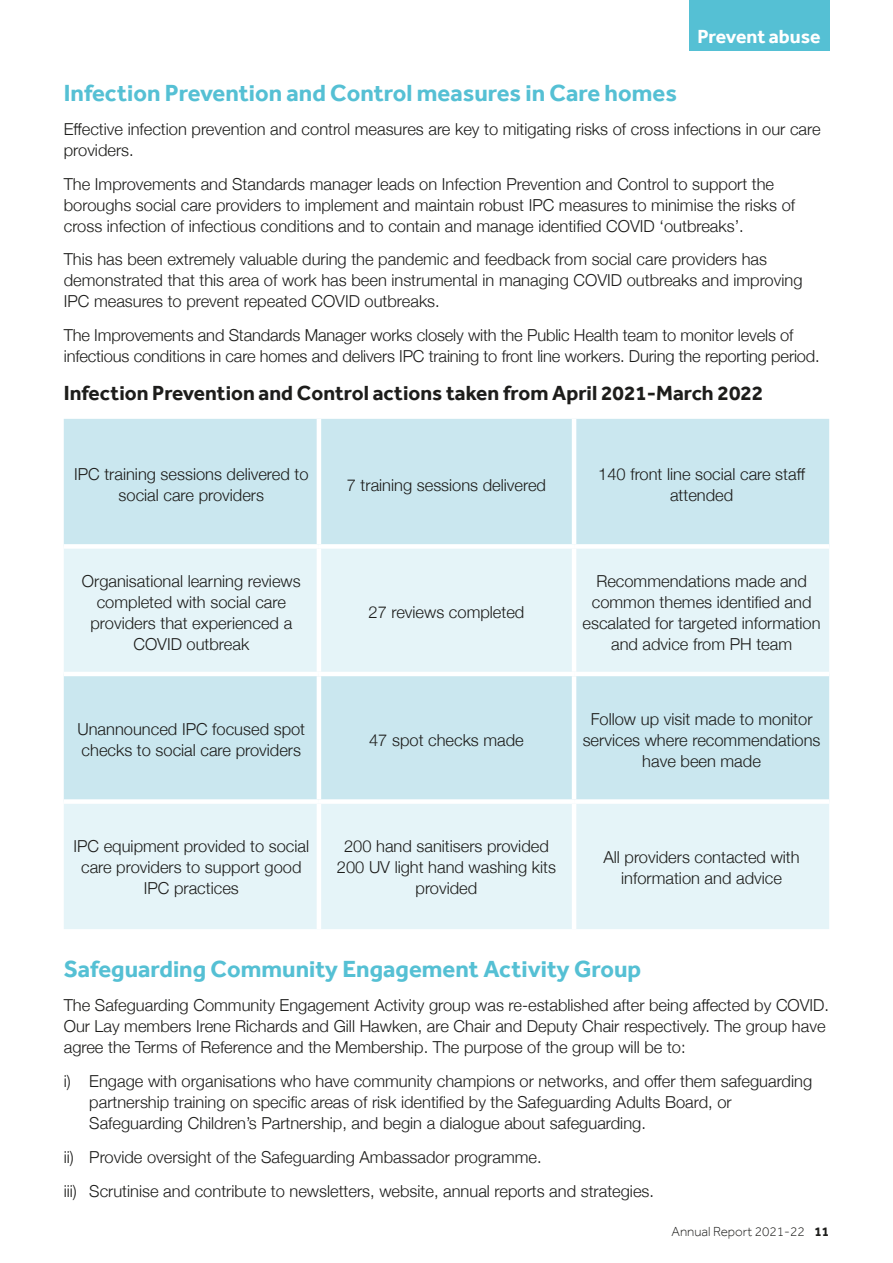
<style>
.page{position:relative;width:893px;height:1263px;background:#fff}
.page>*{position:absolute;margin:0;border:0;box-sizing:border-box;transform-origin:0 0}
.t1{font:700 24px "Effra";color:#55c0d4}
.t2{font:700 21px "Effra";color:#1d1d1b}
.t3{font:700 19.5px "Effra";color:#fff}
.t4{font:300 16.5px/21px "Helvetica Neue";color:#1d1d1b}
.t5{font:300 13.5px "Effra";color:#1d1d1b}
.s1{font-weight:700}
</style>
<div class="page">
<div style="left:64px;top:419px;width:765px;height:125px;background:#cae7ef"></div>
<svg style="left:64px;top:549px;width:765px;height:380px;fill:#e5f4f8"></svg>
<hr style="left:317px;top:419px;width:4px;height:125px;background:#fff">
<hr style="left:572px;top:419px;width:4px;height:125px;background:#fff">
<hr style="left:317px;top:549px;width:4px;height:123px;background:#fff">
<hr style="left:572px;top:549px;width:4px;height:123px;background:#fff">
<hr style="left:64px;top:672px;width:255px;height:4px;background:#fff">
<hr style="left:319px;top:672px;width:255px;height:4px;background:#fff">
<hr style="left:317px;top:676px;width:4px;height:123px;background:#fff">
<hr style="left:574px;top:672px;width:255px;height:4px;background:#fff">
<hr style="left:572px;top:676px;width:4px;height:123px;background:#fff">
<div style="left:64px;top:799px;width:255px;height:5px;background:#fff"></div>
<div style="left:319px;top:799px;width:255px;height:5px;background:#fff"></div>
<hr style="left:317px;top:804px;width:4px;height:125px;background:#fff">
<div style="left:574px;top:799px;width:255px;height:5px;background:#fff"></div>
<hr style="left:572px;top:804px;width:4px;height:125px;background:#fff">
<div style="left:689px;top:0;width:140px;height:51px;background:#55c0d4"></div>
<p class="t3" style="left:697px;top:24px;width:125px">Prevent abuse</p>
<h1 class="t1" style="left:64px;top:79px;width:615px">Infection Prevention and Control measures in Care homes</h1>
<p class="t4" style="left:64px;top:117px;width:758px">Effective infection prevention and control measures are key to mitigating risks of cross infections in our care providers.</p>
<p class="t4" style="left:64px;top:172px;width:733px">The Improvements and Standards manager leads on Infection Prevention and Control to support the boroughs social care providers to implement and maintain robust IPC measures to minimise the risks of cross infection of infectious conditions and to contain and manage identified COVID ‘outbreaks’.</p>
<p class="t4" style="left:64px;top:248px;width:740px">This has been extremely valuable during the pandemic and feedback from social care providers has demonstrated that this area of work has been instrumental in managing COVID outbreaks and improving<br>IPC measures to prevent repeated COVID outbreaks.</p>
<p class="t4" style="left:64px;top:324px;width:757px">The Improvements and Standards Manager works closely with the Public Health team to monitor levels of infectious conditions in care homes and delivers IPC training to front line workers. During the reporting period.</p>
<p class="t2" style="left:64px;top:380px;width:701px">Infection Prevention and Control actions taken from April 2021-March 2022</p>
<p class="t4" style="left:74px;top:462px;width:236px;text-align:center">IPC training sessions delivered to social care providers</p>
<p class="t4" style="left:347px;top:473px;width:201px">7 training sessions delivered</p>
<p class="t4" style="left:598px;top:462px;width:208px;text-align:center">140 front line social care staff attended</p>
<p class="t4" style="left:82px;top:569px;width:220px;text-align:center">Organisational learning reviews completed with social care providers that experienced a<br>COVID outbreak</p>
<p class="t4" style="left:369px;top:601px;width:157px">27 reviews completed</p>
<p class="t4" style="left:77px;top:718px;width:229px">Unannounced IPC focused spot checks to social care providers</p>
<p class="t4" style="left:369px;top:728px;width:156px">47 spot checks made</p>
<p class="t4" style="left:583px;top:569px;width:240px;text-align:center">Recommendations made and common themes identified and escalated for targeted information and advice from PH team</p>
<p class="t4" style="left:583px;top:707px;width:239px;text-align:center">Follow up visit made to monitor services where recommendations have been made</p>
<p class="t4" style="left:73px;top:835px;width:237px;text-align:center">IPC equipment provided to social care providers to support good<br>IPC practices</p>
<p class="t4" style="left:337px;top:835px;width:221px;text-align:center">200 hand sanitisers provided<br>200 UV light hand washing kits provided</p>
<p class="t4" style="left:603px;top:845px;width:198px;text-align:center">All providers contacted with information and advice</p>
<h1 class="t1" style="left:64px;top:955px;width:579px">Safeguarding Community Engagement Activity Group</h1>
<p class="t4" style="left:64px;top:994px;width:767px">The Safeguarding Community Engagement Activity group was re-established after being affected by COVID.<br>Our Lay members Irene Richards and Gill Hawken, are Chair and Deputy Chair respectively. The group have agree the Terms of Reference and the Membership. The purpose of the group will be to:</p>
<p class="t4" style="left:89px;top:1069px;width:724px;text-indent:-26px">i) Engage with organisations who have community champions or networks, and offer them safeguarding partnership training on specific areas of risk identified by the Safeguarding Adults Board, or<br>Safeguarding Children’s Partnership, and begin a dialogue about safeguarding.</p>
<p class="t4" style="left:64px;top:1139px;width:592px;line-height:33.8px">ii) Provide oversight of the Safeguarding Ambassador programme.<br>iii) Scrutinise and contribute to newsletters, website, annual reports and strategies.</p>
<p class="t5" style="left:671px;top:1223px;width:159px">Annual Report 2021-22 <span class="s1">11</span></p>
</div>
